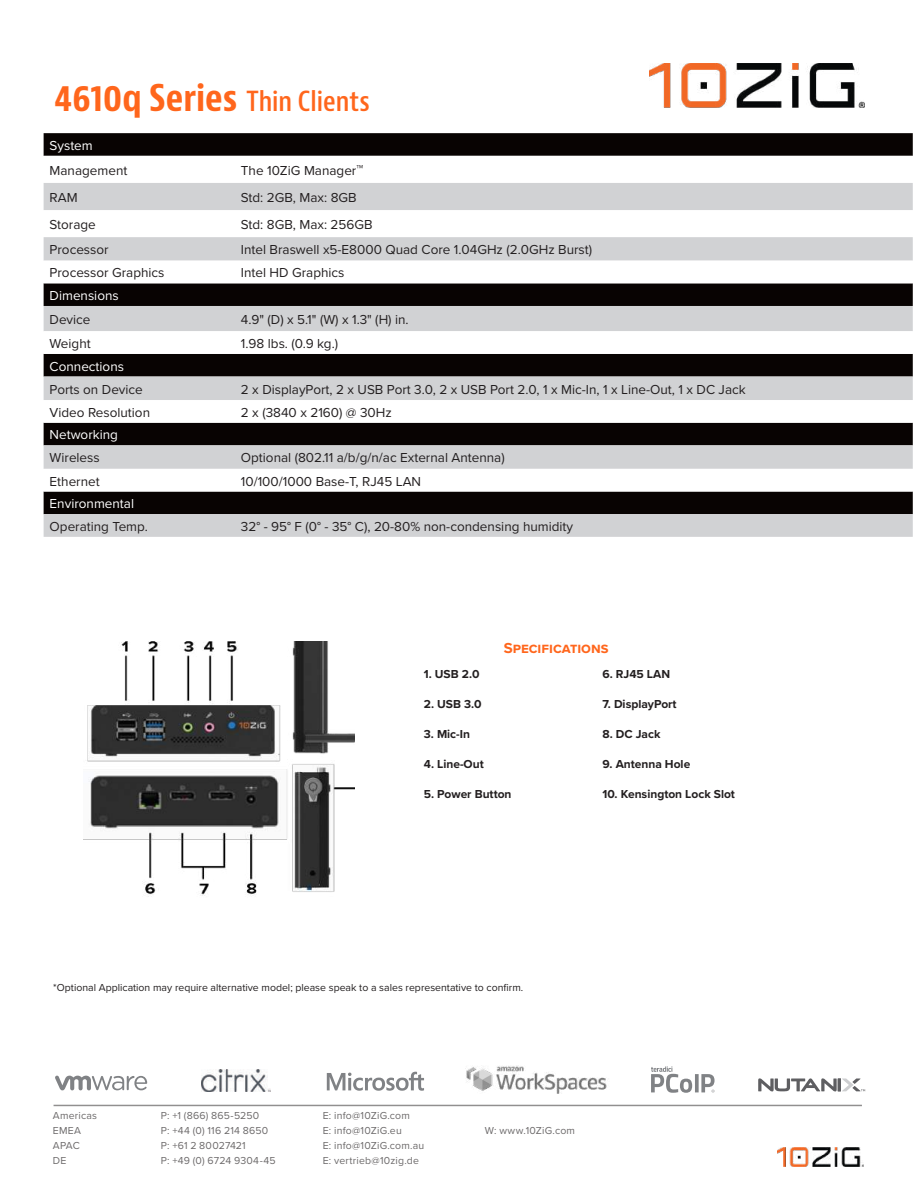
<style>
.page{position:relative;width:918px;height:1188px;background:#fff}
.page>*{position:absolute;margin:0;border:0;box-sizing:border-box;transform-origin:0 0}
.t1{font:700 condensed 36px "Bernina Sans";color:#ff661c}
.t2{font:700 15px "Proxima Nova";color:#ff661c}
.t3{font:13.5px "Proxima Nova";color:#231f20}
.t4{font:13.5px "Proxima Nova";color:#fff}
.t5{font:700 12px "Proxima Nova";color:#231f20}
.t6{font:10.5px "Proxima Nova";color:#231f20}
.t7{font:10.5px "Proxima Nova";letter-spacing:.02em;color:#231f20}
.t8{font:10.5px "Proxima Nova";letter-spacing:.025em;color:#231f20}
.s1{font-weight:600;font-size:27px}
.s2{font-weight:700;font-size:15px}
</style>
<div class="page">
<svg style="left:44px;top:133px;width:869px;height:23px;background:#0c0807"></svg>
<svg style="left:44px;top:183px;width:869px;height:354px;fill:#d1d2d4"></svg>
<div style="left:44px;top:237px;width:869px;height:24px;background:#d1d2d4"></div>
<svg style="left:44px;top:261px;width:869px;height:231px"></svg>
<img style="left:649px;top:64px;width:215px;height:44px">
<img style="left:83px;top:641px;width:272px;height:256px">
<hr style="left:54px;top:1105px;width:808px;height:1px;background:#231f20">
<svg style="left:55px;top:1076px;width:92px;height:14px"></svg>
<svg style="left:651px;top:1066px;width:64px;height:27px"></svg>
<svg style="left:327px;top:1072px;width:97px;height:19px"></svg>
<img style="left:466px;top:1065px;width:141px;height:29px">
<img style="left:202px;top:1070px;width:69px;height:21px">
<img style="left:777px;top:1148px;width:87px;height:18px">
<svg style="left:758px;top:1078px;width:107px;height:14px"></svg>
<h1 class="t1" style="left:54px;top:76px;width:317px">4610q Series <span class="s1">Thin Clients</span></h1>
<p class="t4" style="left:50px;top:135px;width:45px">System</p>
<p class="t3" style="left:50px;top:160px;width:79px">Management</p>
<p class="t3" style="left:241px;top:161px;width:124px">The 10ZiG Manager<span class="s2">™</span></p>
<p class="t3" style="left:50px;top:187px;width:30px">RAM</p>
<p class="t3" style="left:241px;top:187px;width:117px">Std: 2GB, Max: 8GB</p>
<p class="t3" style="left:50px;top:214px;width:48px">Storage</p>
<p class="t3" style="left:241px;top:214px;width:133px">Std: 8GB, Max: 256GB</p>
<p class="t3" style="left:50px;top:240px;width:61px">Processor</p>
<p class="t3" style="left:241px;top:240px;width:353px">Intel Braswell x5-E8000 Quad Core 1.04GHz (2.0GHz Burst)</p>
<p class="t3" style="left:50px;top:263px;width:116px">Processor Graphics</p>
<p class="t3" style="left:241px;top:263px;width:105px">Intel HD Graphics</p>
<p class="t4" style="left:50px;top:285px;width:71px">Dimensions</p>
<p class="t3" style="left:50px;top:309px;width:42px">Device</p>
<p class="t3" style="left:241px;top:309px;width:169px">4.9" (D) x 5.1" (W) x 1.3" (H) in.</p>
<p class="t3" style="left:50px;top:333px;width:43px">Weight</p>
<p class="t3" style="left:241px;top:333px;width:99px">1.98 lbs. (0.9 kg.)</p>
<p class="t4" style="left:50px;top:356px;width:76px">Connections</p>
<p class="t3" style="left:50px;top:379px;width:95px">Ports on Device</p>
<p class="t3" style="left:241px;top:379px;width:506px">2 x DisplayPort, 2 x USB Port 3.0, 2 x USB Port 2.0, 1 x Mic-In, 1 x Line-Out, 1 x DC Jack</p>
<p class="t3" style="left:50px;top:402px;width:102px">Video Resolution</p>
<p class="t3" style="left:241px;top:402px;width:152px">2 x (3840 x 2160) @ 30Hz</p>
<p class="t4" style="left:50px;top:425px;width:70px">Networking</p>
<p class="t3" style="left:50px;top:448px;width:52px">Wireless</p>
<p class="t3" style="left:241px;top:448px;width:265px">Optional (802.11 a/b/g/n/ac External Antenna)</p>
<p class="t3" style="left:50px;top:471px;width:52px">Ethernet</p>
<p class="t3" style="left:241px;top:471px;width:182px">10/100/1000 Base-T, RJ45 LAN</p>
<p class="t4" style="left:50px;top:494px;width:86px">Environmental</p>
<p class="t3" style="left:50px;top:516px;width:100px">Operating Temp.</p>
<p class="t3" style="left:241px;top:516px;width:334px">32° - 95° F (0° - 35° C), 20-80% non-condensing humidity</p>
<p class="t2" style="left:504px;top:637px;width:106px">Specifications</p>
<p class="t5" style="left:424px;top:665px;width:57px">1. USB 2.0</p>
<p class="t5" style="left:424px;top:695px;width:59px">2. USB 3.0</p>
<p class="t5" style="left:424px;top:725px;width:48px">3. Mic-In</p>
<p class="t5" style="left:424px;top:755px;width:61px">4. Line-Out</p>
<p class="t5" style="left:424px;top:785px;width:89px">5. Power Button</p>
<p class="t5" style="left:602px;top:665px;width:69px">6. RJ45 LAN</p>
<p class="t5" style="left:602px;top:695px;width:76px">7. DisplayPort</p>
<p class="t5" style="left:602px;top:725px;width:60px">8. DC Jack</p>
<p class="t5" style="left:602px;top:755px;width:89px">9. Antenna Hole</p>
<p class="t5" style="left:602px;top:785px;width:134px">10. Kensington Lock Slot</p>
<p class="t6" style="left:53px;top:980px;width:471px">*Optional Application may require alternative model; please speak to a sales representative to confirm.</p>
<p class="t7" style="left:53px;top:1108px;width:46px">Americas</p>
<p class="t7" style="left:161px;top:1108px;width:100px">P: +1 (866) 865-5250</p>
<p class="t7" style="left:323px;top:1108px;width:89px">E: info@10ZiG.com</p>
<p class="t6" style="left:53px;top:1123px;width:30px">EMEA</p>
<p class="t8" style="left:161px;top:1123px;width:109px">P: +44 (0) 116 214 8650</p>
<p class="t7" style="left:323px;top:1123px;width:81px">E: info@10ZiG.eu</p>
<p class="t7" style="left:485px;top:1123px;width:92px">W: www.10ZiG.com</p>
<p class="t6" style="left:53px;top:1138px;width:29px">APAC</p>
<p class="t6" style="left:161px;top:1138px;width:87px">P: +61 2 80027421</p>
<p class="t7" style="left:323px;top:1138px;width:103px">E: info@10ZiG.com.au</p>
<p class="t6" style="left:53px;top:1153px;width:15px">DE</p>
<p class="t6" style="left:161px;top:1153px;width:116px">P: +49 (0) 6724 9304-45</p>
<p class="t7" style="left:323px;top:1153px;width:98px">E: vertrieb@10zig.de</p>
</div>
